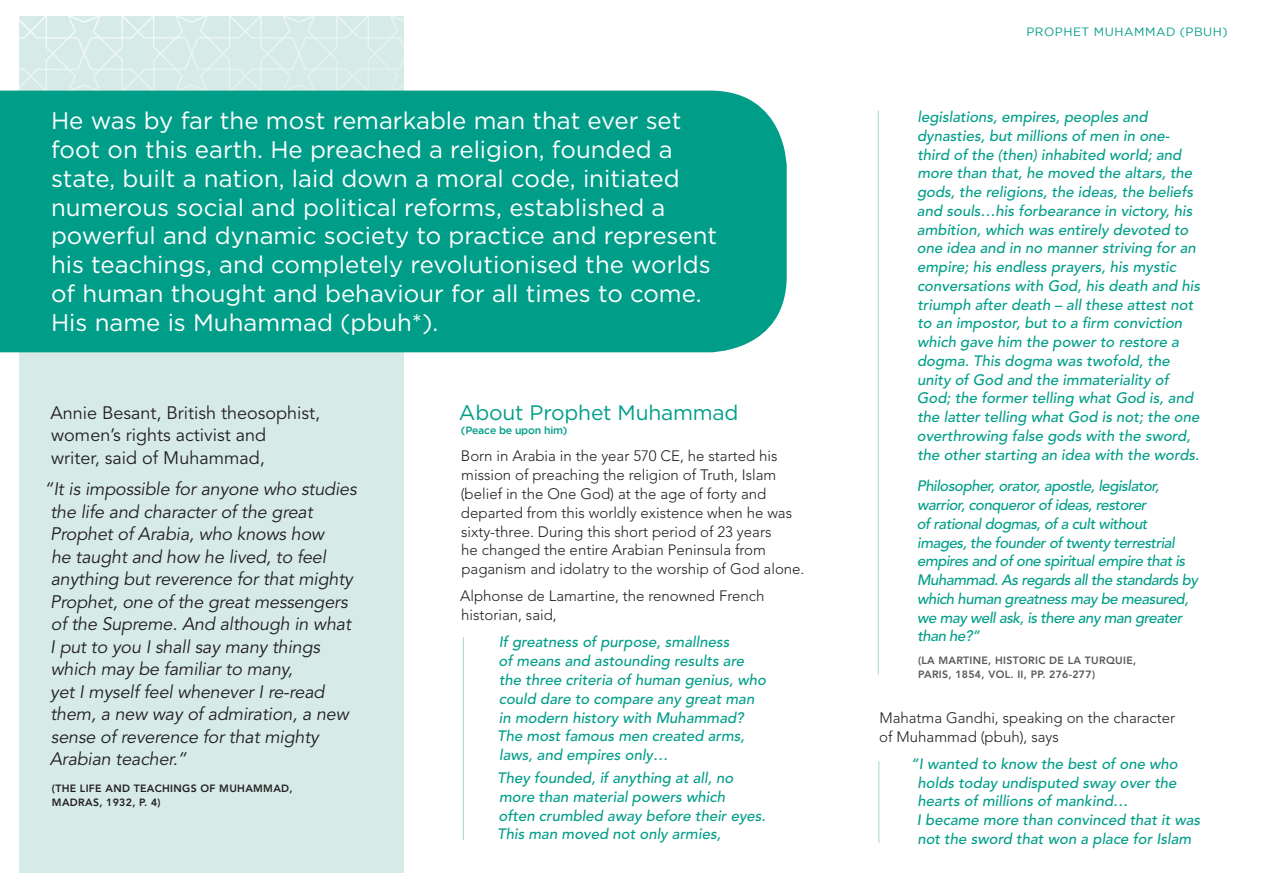
<style>
.page{position:relative;width:1263px;height:892px;background:#fff}
.page>*{position:absolute;margin:0;border:0;box-sizing:border-box;transform-origin:0 0}
.t1{font:24px/28.8px "Gotham";color:#fff}
.t2{font:21px "Gotham";letter-spacing:-.01em;color:#009e89}
.t3{font:italic 18px/22.5px "Avenir";letter-spacing:-.01em;color:#231f20}
.t4{font:18px/22.5px "Avenir";color:#231f20}
.t5{font:italic 500 15px/18.8px "Avenir";color:#009e89}
.t6{font:300 15px/18.8px "Avenir";color:#231f20}
.t7{font:italic 500 15px/18.8px "Avenir";letter-spacing:-.03em;color:#009e89}
.t8{font:12px "Gotham";letter-spacing:.045em;color:#009e89}
.t9{font:800 10.5px/13.5px "Avenir";letter-spacing:.03em;color:#57585a}
.t10{font:800 10.5px/13.5px "Avenir";letter-spacing:.03em;color:#231f20}
.t11{font:500 10.5px "Gotham";letter-spacing:-.02em;color:#009e89}
</style>
<div class="page">
<div style="left:19px;top:16px;width:385px;height:856px;background:#d6ebe7"></div>
<svg style="left:0;top:16px;width:407px;height:75px"></svg>
<hr style="left:463px;top:636px;width:1px;height:203px;background:#b2dad3">
<hr style="left:877px;top:110px;width:2px;height:564px;background:#b2dad3">
<hr style="left:878px;top:760px;width:1px;height:82px;background:#b2dad3">
<div style="left:0;top:91px;width:786px;height:261px;background:#009e89"></div>
<p class="t1" style="left:51px;top:106px;width:668px">He was by far the most remarkable man that ever set foot on this earth. He preached a religion, founded a state, built a nation, laid down a moral code, initiated numerous social and political reforms, established a powerful and dynamic society to practice and represent his teachings, and completely revolutionised the worlds of human thought and behaviour for all times to come.<br>His name is Muhammad (pbuh*).</p>
<p class="t4" style="left:50px;top:401px;width:271px">Annie Besant, British theosophist, women’s rights activist and<br>writer, said of Muhammad,</p>
<p class="t3" style="left:50px;top:478px;width:308px;text-indent:-5px">“It is impossible for anyone who studies the life and character of the great Prophet of Arabia, who knows how<br>he taught and how he lived, to feel anything but reverence for that mighty Prophet, one of the great messengers of the Supreme. And although in what I put to you I shall say many things which may be familiar to many,<br>yet I myself feel whenever I re-read them, a new way of admiration, a new sense of reverence for that mighty Arabian teacher.”</p>
<p class="t10" style="left:52px;top:781px;width:242px">(THE LIFE AND TEACHINGS OF MUHAMMAD,<br>MADRAS, 1932, P. 4)</p>
<h2 class="t2" style="left:459px;top:400px;width:281px">About Prophet Muhammad</h2>
<p class="t11" style="left:461px;top:424px;width:108px">(Peace be upon him)</p>
<p class="t6" style="left:461px;top:447px;width:345px">Born in Arabia in the year 570 CE, he started his mission of preaching the religion of Truth, Islam (belief in the One God) at the age of forty and departed from this worldly existence when he was sixty-three. During this short period of 23 years<br>he changed the entire Arabian Peninsula from paganism and idolatry to the worship of God alone.</p>
<p class="t6" style="left:460px;top:586px;width:306px">Alphonse de Lamartine, the renowned French historian, said,</p>
<p class="t5" style="left:497px;top:633px;width:271px">If greatness of purpose, smallness<br>of means and astounding results are the three criteria of human genius, who could dare to compare any great man in modern history with Muhammad?<br>The most famous men created arms, laws, and empires only…</p>
<p class="t5" style="left:497px;top:768px;width:270px">They founded, if anything at all, no more than material powers which<br>often crumbled away before their eyes.<br>This man moved not only armies,</p>
<p class="t8" style="left:1026px;top:25px;width:203px">PROPHET MUHAMMAD (PBUH)</p>
<p class="t5" style="left:916px;top:108px;width:285px">legislations, empires, peoples and dynasties, but millions of men in one&shy;third of the (then) inhabited world; and more than that, he moved the altars, the gods, the religions, the ideas, the beliefs and souls…his forbearance in victory, his ambition, which was entirely devoted to one idea and in no manner striving for an empire; his endless prayers, his mystic conversations with God, his death and his triumph after death – all these attest not to an impostor, but to a firm conviction which gave him the power to restore a dogma. This dogma was twofold, the unity of God and the immateriality of God; the former telling what God is, and the latter telling what God is not; the one overthrowing false gods with the sword, the other starting an idea with the words.</p>
<p class="t7" style="left:916px;top:477px;width:283px">Philosopher, orator, apostle, legislator, warrior, conqueror of ideas, restorer<br>of rational dogmas, of a cult without images, the founder of twenty terrestrial empires and of one spiritual empire that is Muhammad. As regards all the standards by which human greatness may be measured, we may well ask, is there any man greater than he?”</p>
<p class="t9" style="left:918px;top:653px;width:220px">(LA MARTINE, HISTORIC DE LA TURQUIE,<br>PARIS, 1854, VOL. II, PP. 276-277)</p>
<p class="t6" style="left:879px;top:708px;width:297px">Mahatma Gandhi, speaking on the character of Muhammad (pbuh), says</p>
<p class="t5" style="left:917px;top:754px;width:285px;text-indent:-6px">“I wanted to know the best of one who holds today undisputed sway over the hearts of millions of mankind…<br>I became more than convinced that it was not the sword that won a place for Islam</p>
</div>
